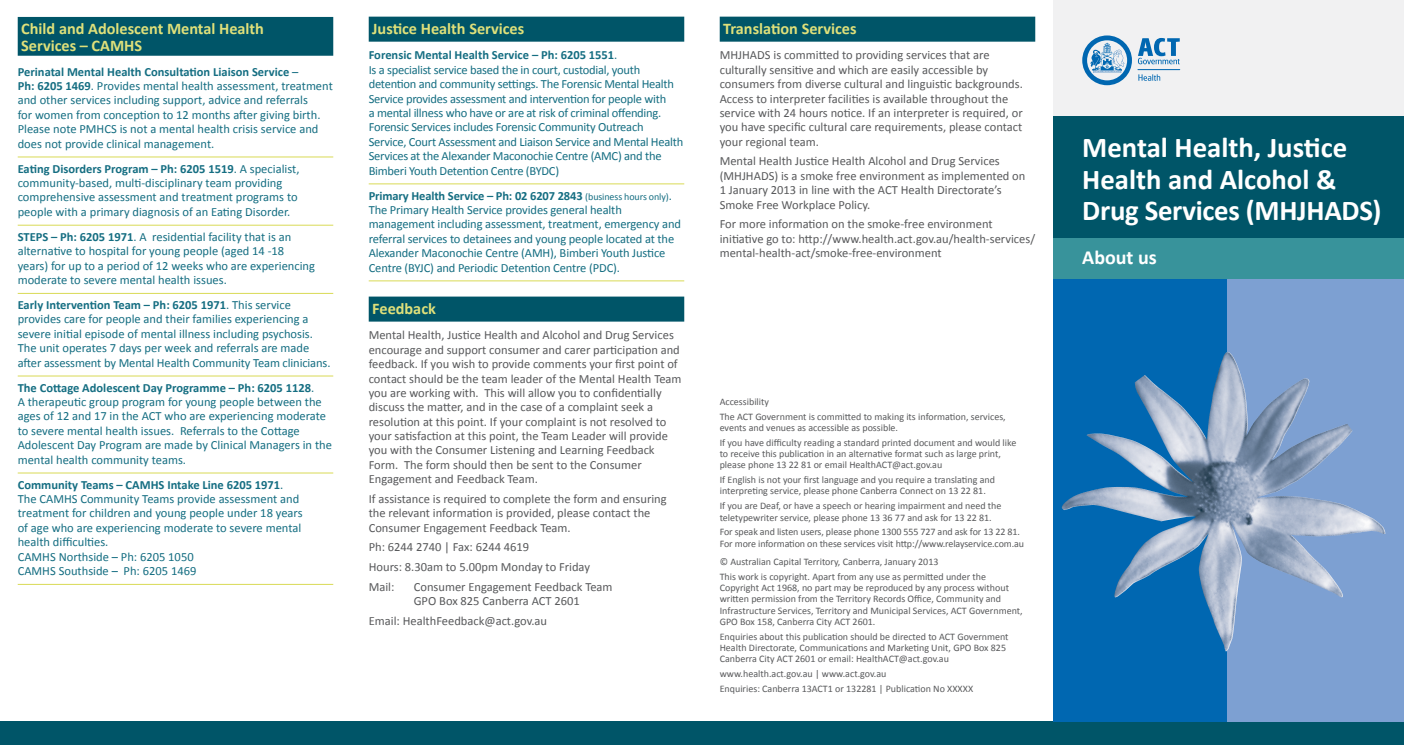
<style>
.page{position:relative;width:1404px;height:745px;background:#fff}
.page>*{position:absolute;margin:0;border:0;box-sizing:border-box;transform-origin:0 0}
.t1{font:700 28.75px/31.2px "Calibri";color:#fff}
.t2{font:700 20px "Calibri";color:#fff}
.t3{font:700 16.25px/16.2px "Calibri";color:#dfe07a}
.t4{font:12.5px/14.4px "Calibri";letter-spacing:-.005em;color:#156e82}
.t5{font:12.5px/14.4px "Calibri";color:#58595b}
.t6{font:10px/11.2px "Calibri";color:#58595b}
.s1{font-weight:700}
.s2{font-size:10px}
</style>
<div class="page">
<div style="left:0;top:721px;width:1403px;height:23px;background:#005568"></div>
<div style="left:1053px;top:0;width:350px;height:213px;background:#f1f1f2"></div>
<div style="left:1053px;top:126px;width:350px;height:153px;background:#38939b"></div>
<div style="left:1053px;top:116px;width:350px;height:122px;background:#005568"></div>
<svg style="left:1082px;top:35px;width:49px;height:50px"></svg>
<hr style="left:1137px;top:69px;width:42px;height:1px;background:#0067b1">
<svg style="left:1138px;top:74px;width:22px;height:7px"></svg>
<svg style="left:1137px;top:38px;width:42px;height:26px"></svg>
<div style="left:18px;top:17px;width:315px;height:39px;background:#005568"></div>
<hr style="left:18px;top:156px;width:315px;height:1px;background:#d9da55">
<hr style="left:18px;top:224px;width:315px;height:1px;background:#d9da55">
<hr style="left:18px;top:293px;width:315px;height:1px;background:#d9da55">
<hr style="left:18px;top:375px;width:315px;height:1px;background:#d9da55">
<hr style="left:18px;top:472px;width:315px;height:1px;background:#d9da55">
<hr style="left:18px;top:583px;width:315px;height:1px;background:#d9da55">
<div style="left:369px;top:17px;width:315px;height:25px;background:#005568"></div>
<hr style="left:369px;top:183px;width:315px;height:1px;background:#d9da55">
<hr style="left:369px;top:280px;width:315px;height:1px;background:#d9da55">
<div style="left:369px;top:296px;width:315px;height:25px;background:#005568"></div>
<div style="left:719px;top:17px;width:316px;height:25px;background:#005568"></div>
<div style="left:1226px;top:279px;width:177px;height:442px;background:#7da0d2"></div>
<div style="left:1053px;top:279px;width:173px;height:442px;background:#0067b1"></div>
<img style="left:1061px;top:352px;width:325px;height:299px">
<h3 class="t3" style="left:21px;top:20px;width:244px">Child and Adolescent Mental Health<br>Services – CAMHS</h3>
<p class="t4" style="left:18px;top:64px;width:316px"><span class="s1">Perinatal Mental Health Consultation Liaison Service</span> –<br><span class="s1">Ph: 6205 1469</span>. Provides mental health assessment, treatment and other services including support, advice and referrals<br>for women from conception to 12 months after giving birth.<br>Please note PMHCS is not a mental health crisis service and does not provide clinical management.</p>
<p class="t4" style="left:18px;top:161px;width:283px"><span class="s1">Eating Disorders Program – Ph: 6205 1519</span>. A specialist, community-based, multi-disciplinary team providing comprehensive assessment and treatment programs to people with a primary diagnosis of an Eating Disorder.</p>
<p class="t4" style="left:18px;top:229px;width:299px"><span class="s1">STEPS – Ph: 6205 1971</span>. A residential facility that is an alternative to hospital for young people (aged 14 -18 years) for up to a period of 12 weeks who are experiencing moderate to severe mental health issues.</p>
<p class="t4" style="left:18px;top:297px;width:314px"><span class="s1">Early Intervention Team – Ph: 6205 1971</span>. This service provides care for people and their families experiencing a severe initial episode of mental illness including psychosis.<br>The unit operates 7 days per week and referrals are made after assessment by Mental Health Community Team clinicians.</p>
<p class="t4" style="left:18px;top:379px;width:316px"><span class="s1">The Cottage Adolescent Day Programme – Ph: 6205 1128</span>.<br>A therapeutic group program for young people between the ages of 12 and 17 in the ACT who are experiencing moderate to severe mental health issues. Referrals to the Cottage Adolescent Day Program are made by Clinical Managers in the mental health community teams.</p>
<p class="t4" style="left:18px;top:476px;width:286px"><span class="s1">Community Teams – CAMHS Intake Line 6205 1971</span>.<br>The CAMHS Community Teams provide assessment and treatment for children and young people under 18 years of age who are experiencing moderate to severe mental health difficulties.<br>CAMHS Northside – Ph: 6205 1050<br>CAMHS Southside – Ph: 6205 1469</p>
<h3 class="t3" style="left:372px;top:20px;width:153px">Justice Health Services</h3>
<p class="t4" style="left:369px;top:47px;width:316px"><span class="s1">Forensic Mental Health Service – Ph: 6205 1551</span>.<br>Is a specialist service based the in court, custodial, youth detention and community settings. The Forensic Mental Health Service provides assessment and intervention for people with<br>a mental illness who have or are at risk of criminal offending.<br>Forensic Services includes Forensic Community Outreach Service, Court Assessment and Liaison Service and Mental Health Services at the Alexander Maconochie Centre (AMC) and the Bimberi Youth Detention Centre (BYDC)</p>
<p class="t4" style="left:369px;top:187px;width:314px"><span class="s1">Primary Health Service – Ph: 02 6207 2843</span> <span class="s2">(business hours only)</span>.<br>The Primary Health Service provides general health management including assessment, treatment, emergency and referral services to detainees and young people located at the Alexander Maconochie Centre (AMH), Bimberi Youth Justice Centre (BYJC) and Periodic Detention Centre (PDC).</p>
<h3 class="t3" style="left:372px;top:300px;width:65px">Feedback</h3>
<p class="t5" style="left:369px;top:327px;width:314px">Mental Health, Justice Health and Alcohol and Drug Services encourage and support consumer and carer participation and feedback. If you wish to provide comments your first point of contact should be the team leader of the Mental Health Team you are working with. This will allow you to confidentially discuss the matter, and in the case of a complaint seek a resolution at this point. If your complaint is not resolved to your satisfaction at this point, the Team Leader will provide you with the Consumer Listening and Learning Feedback Form. The form should then be sent to the Consumer Engagement and Feedback Team.</p>
<p class="t5" style="left:369px;top:490px;width:299px">If assistance is required to complete the form and ensuring the relevant information is provided, please contact the<br>Consumer Engagement Feedback Team.</p>
<p class="t5" style="left:369px;top:536px;width:223px;line-height:19.8px">Ph: 6244 2740 | Fax: 6244 4619<br>Hours: 8.30am to 5.00pm Monday to Friday<br>Mail:</p>
<p class="t5" style="left:414px;top:578px;width:200px">Consumer Engagement Feedback Team<br>GPO Box 825 Canberra ACT 2601</p>
<p class="t5" style="left:369px;top:612px;width:180px">Email: HealthFeedback@act.gov.au</p>
<h3 class="t3" style="left:723px;top:20px;width:135px">Translation Services</h3>
<p class="t5" style="left:719px;top:47px;width:305px">MHJHADS is committed to providing services that are culturally sensitive and which are easily accessible by consumers from diverse cultural and linguistic backgrounds.<br>Access to interpreter facilities is available throughout the service with 24 hours notice. If an interpreter is required, or you have specific cultural care requirements, please contact your regional team.</p>
<p class="t5" style="left:719px;top:153px;width:307px">Mental Health Justice Health Alcohol and Drug Services (MHJHADS) is a smoke free environment as implemented on 1 January 2013 in line with the ACT Health Directorate’s Smoke Free Workplace Policy.</p>
<p class="t5" style="left:719px;top:216px;width:317px">For more information on the smoke-free environment initiative go to: http://www.health.act.gov.au/health-services/ mental-health-act/smoke-free-environment</p>
<p class="t6" style="left:719px;top:393px;width:287px;line-height:14.8px">Accessibility<br>The ACT Government is committed to making its information, services,</p>
<p class="t6" style="left:719px;top:419px;width:298px;line-height:14.8px">events and venues as accessible as possible.<br>If you have difficulty reading a standard printed document and would like</p>
<p class="t6" style="left:719px;top:447px;width:283px">to receive this publication in an alternative format such as large print, please phone 13 22 81 or email HealthACT@act.gov.au</p>
<p class="t6" style="left:719px;top:473px;width:277px">If English is not your first language and you require a translating and interpreting service, please phone Canberra Connect on 13 22 81.</p>
<p class="t6" style="left:719px;top:499px;width:283px">If you are Deaf, or have a speech or hearing impairment and need the teletypewriter service, please phone 13 36 77 and ask for 13 22 81.</p>
<p class="t6" style="left:719px;top:525px;width:306px">For speak and listen users, please phone 1300 555 727 and ask for 13 22 81.<br>For more information on these services visit http://www.relayservice.com.au</p>
<p class="t6" style="left:719px;top:553px;width:268px;line-height:14.8px">© Australian Capital Territory, Canberra, January 2013<br>This work is copyright. Apart from any use as permitted under the</p>
<p class="t6" style="left:719px;top:581px;width:304px">Copyright Act 1968, no part may be reproduced by any process without written permission from the Territory Records Office, Community and Infrastructure Services, Territory and Municipal Services, ACT Government, GPO Box 158, Canberra City ACT 2601.</p>
<p class="t6" style="left:719px;top:629px;width:290px">Enquiries about this publication should be directed to ACT Government<br>Health Directorate, Communications and Marketing Unit, GPO Box 825<br>Canberra City ACT 2601 or email: HealthACT@act.gov.au</p>
<p class="t6" style="left:719px;top:665px;width:255px;line-height:14.8px">www.health.act.gov.au | www.act.gov.au<br>Enquiries: Canberra 13ACT1 or 132281 | Publication No XXXXX</p>
<h1 class="t1" style="left:1082px;top:131px;width:301px">Mental Health, Justice<br>Health and Alcohol &amp;<br>Drug Services (MHJHADS)</h1>
<h2 class="t2" style="left:1082px;top:245px;width:76px">About us</h2>
</div>
